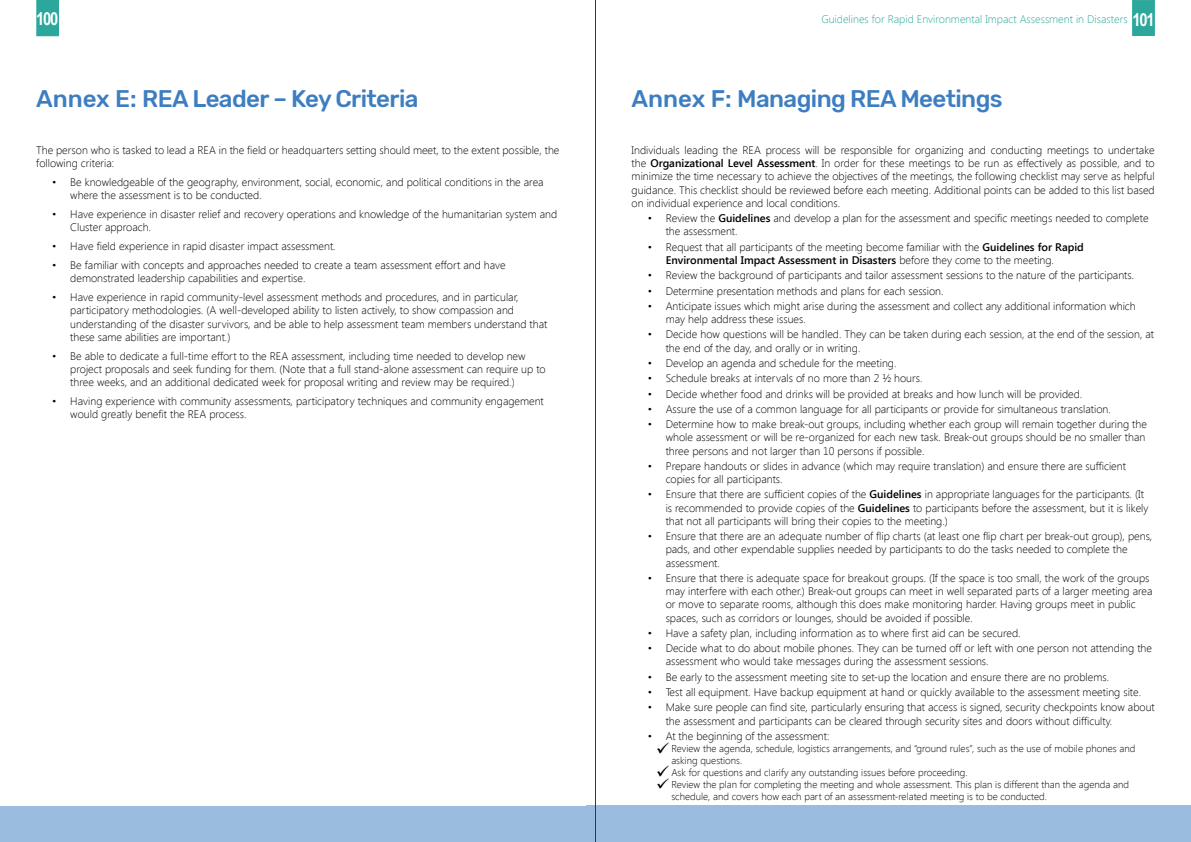
<style>
.page{position:relative;width:1191px;height:842px;background:#fff}
.page>*{position:absolute;margin:0;border:0;box-sizing:border-box;transform-origin:0 0}
.t1{font:500 24px "Rubik";letter-spacing:-.025em;color:#3d7ec1}
.t2{font:700 18px "Arial Narrow";color:#fff}
.t3{font:300 11px/13.2px "Segoe UI";color:#000}
.t4{font:300 11px "Segoe UI";color:#2ba79c}
.t5{font:300 10px/12px "Segoe UI";color:#000}
.s1{font-family:"Arial Narrow";font-weight:700;font-size:18px;color:#fff}
.s2{font-weight:600}
</style>
<div class="page">
<div style="left:1132px;top:0;width:22px;height:36px;background:#2ba79c;border:1px solid #2ba79c"></div>
<div style="left:586px;top:806px;width:605px;height:36px;background:#9abcdf"></div>
<div style="left:37px;top:0;width:21px;height:36px;background:#2ba79c"></div>
<div style="left:36px;top:0;width:23px;height:36px;border:1px solid #2ba79c"></div>
<div style="left:0;top:806px;width:607px;height:36px;background:#9abcdf"></div>
<hr style="left:595px;top:0;width:1px;height:842px;background:#571b72">
<svg style="left:658px;top:743px;width:10px;height:10px"></svg>
<svg style="left:658px;top:766px;width:10px;height:23px"></svg>
<h2 class="t2" style="left:36px;top:5px;width:24px">100</h2>
<h1 class="t1" style="left:36px;top:85px;width:384px">Annex E: REA Leader – Key Criteria</h1>
<p class="t3" style="left:36px;top:143px;width:524px">The person who is tasked to lead a REA in the field or headquarters setting should meet, to the extent possible, the following criteria:</p>
<p class="t3" style="left:70px;top:175px;width:475px;text-indent:-18px">• Be knowledgeable of the geography, environment, social, economic, and political conditions in the area where the assessment is to be conducted.</p>
<p class="t3" style="left:70px;top:207px;width:488px;text-indent:-18px">• Have experience in disaster relief and recovery operations and knowledge of the humanitarian system and<br>Cluster approach.</p>
<p class="t3" style="left:52px;top:239px;width:285px">• Have field experience in rapid disaster impact assessment.</p>
<p class="t3" style="left:70px;top:258px;width:437px;text-indent:-18px">• Be familiar with concepts and approaches needed to create a team assessment effort and have demonstrated leadership capabilities and expertise.</p>
<p class="t3" style="left:70px;top:290px;width:478px;text-indent:-18px">• Have experience in rapid community-level assessment methods and procedures, and in particular, participatory methodologies. (A well-developed ability to listen actively, to show compassion and understanding of the disaster survivors, and be able to help assessment team members understand that these same abilities are important.)</p>
<p class="t3" style="left:70px;top:349px;width:477px;text-indent:-18px">• Be able to dedicate a full-time effort to the REA assessment, including time needed to develop new project proposals and seek funding for them. (Note that a full stand-alone assessment can require up to three weeks, and an additional dedicated week for proposal writing and review may be required.)</p>
<p class="t3" style="left:70px;top:394px;width:475px;text-indent:-18px">• Having experience with community assessments, participatory techniques and community engagement would greatly benefit the REA process.</p>
<p class="t4" style="left:821px;top:12px;width:335px">Guidelines for Rapid Environmental Impact Assessment in Disasters <span class="s1">101</span></p>
<h1 class="t1" style="left:631px;top:85px;width:373px">Annex F: Managing REA Meetings</h1>
<p class="t3" style="left:631px;top:143px;width:524px;text-align:justify">Individuals leading the REA process will be responsible for organizing and conducting meetings to undertake the <span class="s2">Organizational Level Assessment</span>. In order for these meetings to be run as effectively as possible, and to minimize the time necessary to achieve the objectives of the meetings, the following checklist may serve as helpful guidance. This checklist should be reviewed before each meeting. Additional points can be added to this list based on individual experience and local conditions.</p>
<p class="t3" style="left:665px;top:211px;width:484px;text-indent:-18px">• Review the <span class="s2">Guidelines</span> and develop a plan for the assessment and specific meetings needed to complete the assessment.</p>
<p class="t3" style="left:665px;top:240px;width:420px;text-indent:-18px">• Request that all participants of the meeting become familiar with the <span class="s2">Guidelines for Rapid<br>Environmental Impact Assessment in Disasters</span> before they come to the meeting.</p>
<p class="t3" style="left:647px;top:268px;width:488px">• Review the background of participants and tailor assessment sessions to the nature of the participants.</p>
<p class="t3" style="left:647px;top:284px;width:297px">• Determine presentation methods and plans for each session.</p>
<p class="t3" style="left:665px;top:299px;width:471px;text-indent:-18px">• Anticipate issues which might arise during the assessment and collect any additional information which may help address these issues.</p>
<p class="t3" style="left:665px;top:327px;width:490px;text-indent:-18px">• Decide how questions will be handled. They can be taken during each session, at the end of the session, at the end of the day, and orally or in writing.</p>
<p class="t3" style="left:647px;top:356px;width:250px">• Develop an agenda and schedule for the meeting.</p>
<p class="t3" style="left:647px;top:371px;width:276px">• Schedule breaks at intervals of no more than 2 ½ hours.</p>
<p class="t3" style="left:647px;top:387px;width:436px">• Decide whether food and drinks will be provided at breaks and how lunch will be provided.</p>
<p class="t3" style="left:647px;top:402px;width:465px">• Assure the use of a common language for all participants or provide for simultaneous translation.</p>
<p class="t3" style="left:665px;top:417px;width:483px;text-indent:-18px">• Determine how to make break-out groups, including whether each group will remain together during the whole assessment or will be re-organized for each new task. Break-out groups should be no smaller than three persons and not larger than 10 persons if possible.</p>
<p class="t3" style="left:665px;top:459px;width:462px;text-indent:-18px">• Prepare handouts or slides in advance (which may require translation) and ensure there are sufficient copies for all participants.</p>
<p class="t3" style="left:665px;top:488px;width:484px;text-indent:-18px">• Ensure that there are sufficient copies of the <span class="s2">Guidelines</span> in appropriate languages for the participants. (It is recommended to provide copies of the <span class="s2">Guidelines</span> to participants before the assessment, but it is likely that not all participants will bring their copies to the meeting.)</p>
<p class="t3" style="left:665px;top:529px;width:488px;text-indent:-18px">• Ensure that there are an adequate number of flip charts (at least one flip chart per break-out group), pens, pads, and other expendable supplies needed by participants to do the tasks needed to complete the assessment.</p>
<p class="t3" style="left:665px;top:571px;width:488px;text-indent:-18px">• Ensure that there is adequate space for breakout groups. (If the space is too small, the work of the groups may interfere with each other.) Break-out groups can meet in well separated parts of a larger meeting area or move to separate rooms, although this does make monitoring harder. Having groups meet in public spaces, such as corridors or lounges, should be avoided if possible.</p>
<p class="t3" style="left:647px;top:626px;width:374px">• Have a safety plan, including information as to where first aid can be secured.</p>
<p class="t3" style="left:665px;top:641px;width:488px;text-indent:-18px">• Decide what to do about mobile phones. They can be turned off or left with one person not attending the assessment who would take messages during the assessment sessions.</p>
<p class="t3" style="left:647px;top:670px;width:463px">• Be early to the assessment meeting site to set-up the location and ensure there are no problems.</p>
<p class="t3" style="left:647px;top:685px;width:495px">• Test all equipment. Have backup equipment at hand or quickly available to the assessment meeting site.</p>
<p class="t3" style="left:665px;top:700px;width:490px;text-indent:-18px">• Make sure people can find site, particularly ensuring that access is signed, security checkpoints know about the assessment and participants can be cleared through security sites and doors without difficulty.</p>
<p class="t3" style="left:647px;top:729px;width:183px">• At the beginning of the assessment:</p>
<p class="t5" style="left:671px;top:742px;width:465px">Review the agenda, schedule, logistics arrangements, and “ground rules”, such as the use of mobile phones and asking questions.<br>Ask for questions and clarify any outstanding issues before proceeding.<br>Review the plan for completing the meeting and whole assessment. This plan is different than the agenda and schedule, and covers how each part of an assessment-related meeting is to be conducted.</p>
</div>
